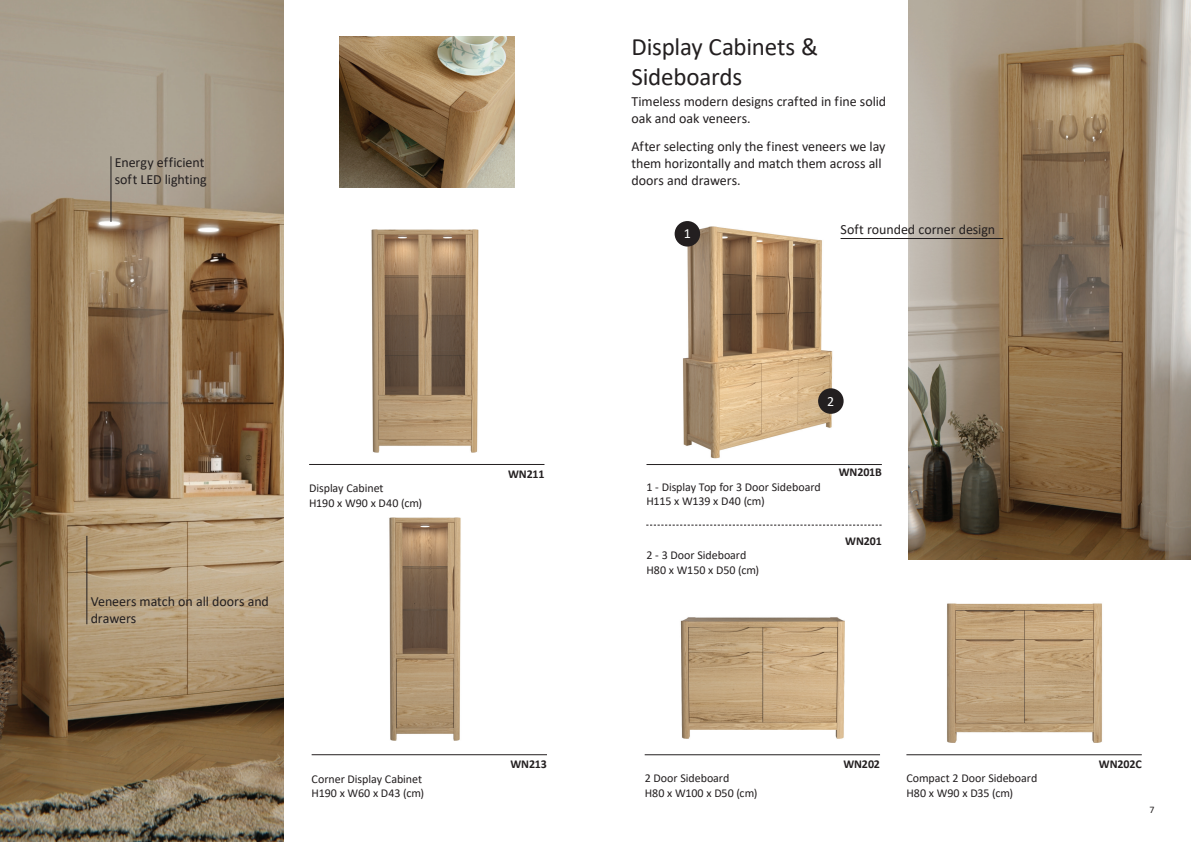
<style>
.page{position:relative;width:1191px;height:842px;background:#fff}
.page>*{position:absolute;margin:0;border:0;box-sizing:border-box;transform-origin:0 0}
.t1{font:25px/30px "Calibri";letter-spacing:-.01em;color:#231f20}
.t2{font:14px/16.8px "Calibri";letter-spacing:-.005em;color:#231f20}
.t3{font:14px "Calibri";color:#fff}
.t4{font:12px/14.4px "Calibri";letter-spacing:-.005em;color:#231f20}
.t5{font:700 12px "Calibri";letter-spacing:-.01em;color:#231f20}
.t6{font:10px "Calibri";color:#231f20}
</style>
<div class="page">
<img style="left:0;top:0;width:283px;height:842px">
<img style="left:389px;top:517px;width:72px;height:224px">
<hr style="left:312px;top:754px;width:235px;height:1px;background:#231f20">
<img style="left:683px;top:221px;width:161px;height:238px">
<hr style="left:646px;top:464px;width:236px;height:1px;background:#231f20">
<svg style="left:646px;top:525px;width:235px;height:1px"></svg>
<div style="left:674px;top:221px;width:26px;height:26px;background:#231f20;border-radius:50%"></div>
<div style="left:818px;top:388px;width:25px;height:26px;background:#231f20;border-radius:50%"></div>
<img style="left:680px;top:617px;width:165px;height:122px">
<hr style="left:644px;top:754px;width:236px;height:1px;background:#231f20">
<img style="left:947px;top:603px;width:155px;height:140px">
<hr style="left:906px;top:754px;width:235px;height:1px;background:#231f20">
<img style="left:908px;top:0;width:283px;height:560px">
<img style="left:371px;top:229px;width:108px;height:224px">
<hr style="left:309px;top:464px;width:235px;height:1px;background:#231f20">
<hr style="left:840px;top:238px;width:163px;height:1px;background:#231f20">
<hr style="left:111px;top:156px;width:1px;height:66px;background:#231f20">
<hr style="left:86px;top:536px;width:1px;height:88px;background:#231f20">
<img style="left:339px;top:36px;width:175px;height:151px">
<p class="t2" style="left:115px;top:155px;width:93px">Energy efficient soft LED lighting</p>
<p class="t2" style="left:91px;top:594px;width:180px">Veneers match on all doors and drawers</p>
<p class="t4" style="left:309px;top:482px;width:115px">Display Cabinet<br>H190 x W90 x D40 (cm)</p>
<p class="t4" style="left:312px;top:772px;width:114px">Corner Display Cabinet<br>H190 x W60 x D43 (cm)</p>
<p class="t5" style="left:508px;top:469px;width:38px">WN211</p>
<p class="t5" style="left:510px;top:759px;width:38px">WN213</p>
<h1 class="t1" style="left:631px;top:34px;width:188px">Display Cabinets &amp;<br>Sideboards</h1>
<p class="t2" style="left:631px;top:94px;width:256px">Timeless modern designs crafted in fine solid oak and oak veneers.</p>
<p class="t2" style="left:631px;top:139px;width:255px">After selecting only the finest veneers we lay them horizontally and match them across all doors and drawers.</p>
<p class="t2" style="left:840px;top:222px;width:156px">Soft rounded corner design</p>
<p class="t3" style="left:684px;top:228px;width:9px">1</p>
<p class="t3" style="left:827px;top:395px;width:9px">2</p>
<p class="t4" style="left:646px;top:481px;width:176px">1 - Display Top for 3 Door Sideboard<br>H115 x W139 x D40 (cm)</p>
<p class="t4" style="left:646px;top:549px;width:114px">2 - 3 Door Sideboard<br>H80 x W150 x D50 (cm)</p>
<p class="t5" style="left:838px;top:467px;width:45px">WN201B</p>
<p class="t5" style="left:845px;top:536px;width:38px">WN201</p>
<p class="t4" style="left:644px;top:772px;width:114px">2 Door Sideboard<br>H80 x W100 x D50 (cm)</p>
<p class="t5" style="left:843px;top:759px;width:38px">WN202</p>
<p class="t4" style="left:906px;top:772px;width:132px">Compact 2 Door Sideboard<br>H80 x W90 x D35 (cm)</p>
<p class="t5" style="left:1098px;top:759px;width:44px">WN202C</p>
<p class="t6" style="left:1149px;top:806px;width:7px">7</p>
</div>
